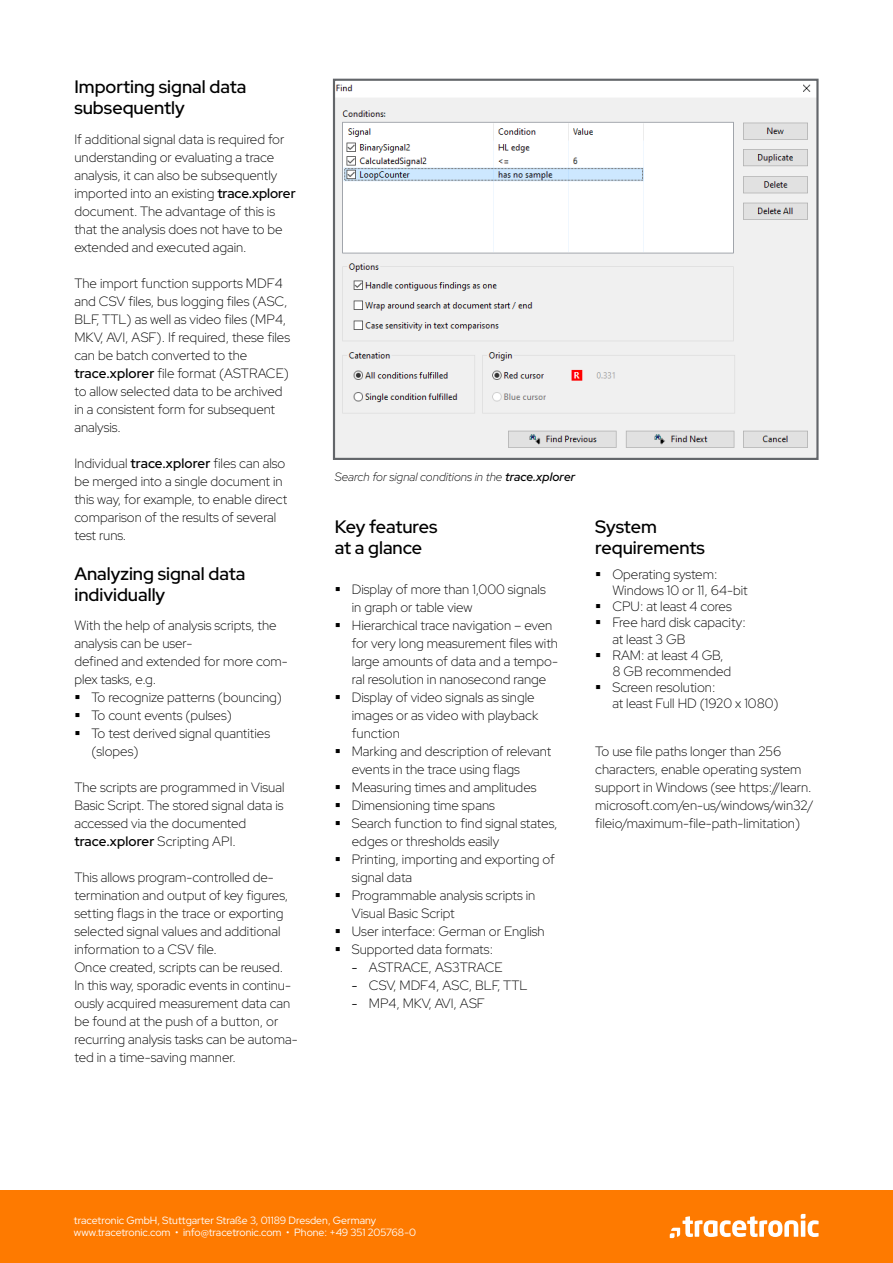
<style>
.page{position:relative;width:893px;height:1263px;background:#fff}
.page>*{position:absolute;margin:0;border:0;box-sizing:border-box;transform-origin:0 0}
.t1{font:600 18px/21.6px "Red Hat Display";color:#000}
.t2{font:300 13.5px/18px "Red Hat Display";color:#000}
.t3{font:italic 300 12px "Red Hat Display";color:#000}
.t4{font:10.5px/12.6px "Red Hat Display";color:#fff}
.s1{font-weight:500}
.s2{font-family:"Source Sans Pro";font-weight:400}
</style>
<div class="page">
<div style="left:0;top:1191px;width:893px;height:72px;background:#fe7a00"></div>
<svg style="left:670px;top:1214px;width:149px;height:24px"></svg>
<img style="left:336px;top:84px;width:480px;height:373px">
<div style="left:333px;top:79px;width:486px;height:381px;border:2px solid #63666a"></div>
<h1 class="t1" style="left:74px;top:75px;width:173px">Importing signal data subsequently</h1>
<p class="t2" style="left:74px;top:130px;width:223px">If additional signal data is required for understanding or evaluating a trace analysis, it can also be subsequently imported into an existing <span class="s1">trace.xplorer </span>document. The advantage of this is that the analysis does not have to be extended and executed again.</p>
<p class="t2" style="left:74px;top:274px;width:217px">The import function supports MDF4 and CSV files, bus logging files (ASC, BLF, TTL) as well as video files (MP4, MKV, AVI, ASF). If required, these files can be batch converted to the <span class="s1">trace.xplorer</span> file format (ASTRACE) to allow selected data to be archived in a consistent form for subsequent analysis.</p>
<p class="t2" style="left:74px;top:454px;width:215px">Individual <span class="s1">trace.xplorer</span> files can also be merged into a single document in this way, for example, to enable direct comparison of the results of several test runs.</p>
<h1 class="t1" style="left:74px;top:562px;width:172px">Analyzing signal data individually</h1>
<p class="t2" style="left:74px;top:616px;width:215px">With the help of analysis scripts, the analysis can be user-<br>defined and extended for more com&shy;plex tasks, e.g.</p>
<p class="t2" style="left:91px;top:688px;width:192px">To recognize patterns (bouncing)<br>To count events (pulses)<br>To test derived signal quantities (slopes)</p>
<p class="t2" style="left:74px;top:778px;width:212px">The scripts are programmed in Visual Basic Script. The stored signal data is accessed via the documented <span class="s1">trace.xplorer</span> Scripting API.</p>
<p class="t2" style="left:74px;top:868px;width:225px">This allows program-controlled de&shy;termination and output of key figures, setting flags in the trace or exporting selected signal values and additional information to a CSV file.<br>Once created, scripts can be reused.<br>In this way, sporadic events in continu&shy;ously acquired measurement data can be found at the push of a button, or recurring analysis tasks can be automa&shy;ted in a time-saving manner.</p>
<p class="t3" style="left:335px;top:469px;width:242px">Search for signal conditions in the <span class="s1">trace.xplorer</span></p>
<h1 class="t1" style="left:335px;top:515px;width:104px">Key features at a glance</h1>
<p class="t2" style="left:352px;top:580px;width:208px">Display of more than 1,000 signals in graph or table view<br>Hierarchical trace navigation – even for very long measurement files with large amounts of data and a tempo&shy;ral resolution in nanosecond range<br>Display of video signals as single images or as video with playback function<br>Marking and description of relevant events in the trace using flags<br>Measuring times and amplitudes<br>Dimensioning time spans<br>Search function to find signal states, edges or thresholds easily<br>Printing, importing and exporting of signal data<br>Programmable analysis scripts in<br>Visual Basic Script<br>User interface: German or English<br>Supported data formats:<br><span class="s2">؞</span> ASTRACE, AS3TRACE<br><span class="s2">؞</span> CSV, MDF4, ASC, BLF, TTL<br><span class="s2">؞</span> MP4, MKV, AVI, ASF</p>
<h1 class="t1" style="left:595px;top:515px;width:111px">System requirements</h1>
<p class="t2" style="left:612px;top:566px;width:168px;line-height:16.2px">Operating system:<br>Windows 10 or 11, 64-bit<br>CPU: at least 4 cores<br>Free hard disk capacity:<br>at least 3 GB<br>RAM: at least 4 GB,<br>8 GB recommended<br>Screen resolution:<br>at least Full HD (1920 x 1080)</p>
<p class="t2" style="left:595px;top:742px;width:220px">To use file paths longer than 256 characters, enable operating system support in Windows (see https://learn. microsoft.com/en-us/windows/win32/ fileio/maximum-file-path-limitation)</p>
<p class="t4" style="left:74px;top:1213px;width:343px">tracetronic GmbH, Stuttgarter Straße 3, 01189 Dresden, Germany www.tracetronic.com • info@tracetronic.com • Phone: +49 351 205768-0</p>
</div>
